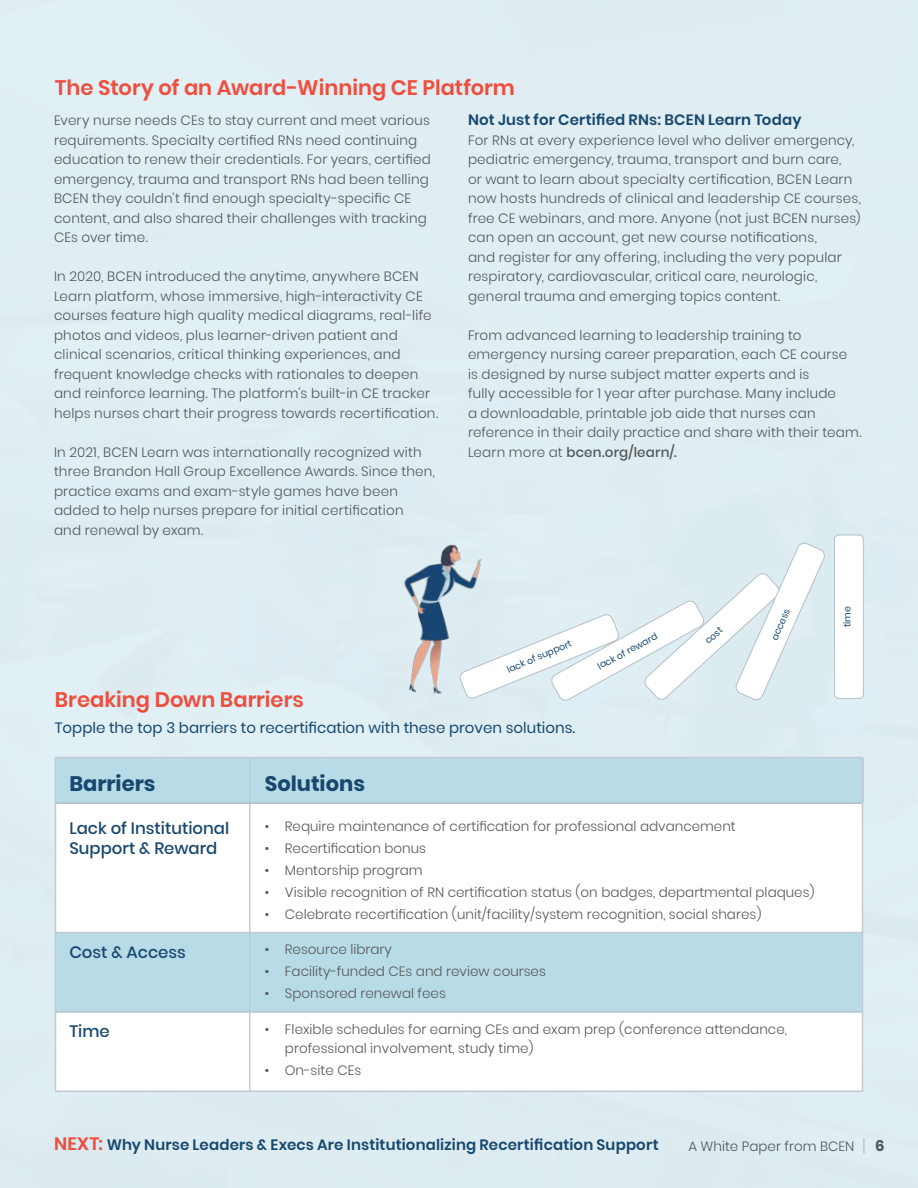
<style>
.page{position:relative;width:918px;height:1188px;background:#e1f0f5}
.page>*{position:absolute;margin:0;border:0;box-sizing:border-box;transform-origin:0 0}
.t1{font:600 21px "Poppins";color:#ef4d3d}
.t2{font:700 21px "Poppins";color:#18486f}
.t3{font:500 16.5px/20.2px "Poppins";color:#18486f}
.t4{font:600 15px "Poppins";letter-spacing:.01em;color:#18486f}
.t5{font:15px "Poppins";color:#174870}
.t6{font:700 15px "Poppins";color:#525759}
.t7{font:300 13.5px/19.5px "Poppins";letter-spacing:.015em;color:#525759}
.t8{font:300 13.5px/19.5px "Poppins";color:#57585a}
.t9{font:9.3px "Poppins";color:#174870}
.s1{font-weight:500}
.s2{font-size:18px;color:#ef4d3d}
</style>
<div class="page">
<div style="left:56px;top:758px;width:806px;height:333px;background:#fff"></div>
<div style="left:56px;top:758px;width:808px;height:45px;background:#b8dbe8"></div>
<div style="left:56px;top:933px;width:806px;height:79px;background:#b8dbe8"></div>
<hr style="left:249px;top:758px;width:1px;height:333px;background:#c1cad2">
<hr style="left:55px;top:802px;width:808px;height:2px;background:#b4bfc9">
<hr style="left:55px;top:932px;width:808px;height:1px;background:#c1cad2">
<hr style="left:55px;top:1011px;width:807px;height:1px;background:#c1cad2">
<div style="left:55px;top:757px;width:808px;height:335px;border:2px solid #c1cad2"></div>
<img style="left:404px;top:544px;width:54px;height:150px">
<div style="left:835px;top:535px;width:28px;height:163px;background:#fff;border-radius:4px"></div>
<div style="left:834px;top:535px;width:30px;height:164px;border:1px solid #b4bfc9;border-radius:4px"></div>
<svg style="left:458px;top:542px;width:367px;height:159px"></svg>
<p class="t1" style="left:55px;top:76px;width:462px">The Story of an Award-Winning CE Platform</p>
<p class="t7" style="left:54px;top:111px;width:378px">Every nurse needs CEs to stay current and meet various requirements. Specialty certified RNs need continuing education to renew their credentials. For years, certified emergency, trauma and transport RNs had been telling BCEN they couldn’t find enough specialty-specific CE content, and also shared their challenges with tracking CEs over time.</p>
<p class="t7" style="left:54px;top:267px;width:386px">In 2020, BCEN introduced the anytime, anywhere BCEN Learn platform, whose immersive, high-interactivity CE courses feature high quality medical diagrams, real-life photos and videos, plus learner-driven patient and clinical scenarios, critical thinking experiences, and frequent knowledge checks with rationales to deepen and reinforce learning. The platform’s built-in CE tracker helps nurses chart their progress towards recertification.</p>
<p class="t7" style="left:54px;top:442px;width:383px">In 2021, BCEN Learn was internationally recognized with three Brandon Hall Group Excellence Awards. Since then, practice exams and exam-style games have been added to help nurses prepare for initial certification<br>and renewal by exam.</p>
<p class="t4" style="left:468px;top:111px;width:335px">Not Just for Certified RNs: BCEN Learn Today</p>
<p class="t7" style="left:468px;top:131px;width:394px">For RNs at every experience level who deliver emergency, pediatric emergency, trauma, transport and burn care,<br>or want to learn about specialty certification, BCEN Learn now hosts hundreds of clinical and leadership CE courses, free CE webinars, and more. Anyone (not just BCEN nurses) can open an account, get new course notifications,<br>and register for any offering, including the very popular respiratory, cardiovascular, critical care, neurologic, general trauma and emerging topics content.</p>
<p class="t7" style="left:468px;top:325px;width:395px">From advanced learning to leadership training to emergency nursing career preparation, each CE course<br>is designed by nurse subject matter experts and is<br>fully accessible for 1 year after purchase. Many include<br>a downloadable, printable job aide that nurses can reference in their daily practice and share with their team.<br>Learn more at <span class="s1">bcen.org/learn/.</span></p>
<p class="t9" style="left:505px;top:665px;width:71px;rotate:-23deg">lack of support</p>
<p class="t9" style="left:596px;top:662px;width:68px;rotate:-28deg">lack of reward</p>
<p class="t9" style="left:703px;top:638px;width:22px;rotate:-42deg">cost</p>
<p class="t1" style="left:55px;top:688px;width:251px">Breaking Down Barriers</p>
<p class="t5" style="left:55px;top:719px;width:522px">Topple the top 3 barriers to recertification with these proven solutions.</p>
<p class="t9" style="left:769px;top:638px;width:35px;rotate:-67deg">access</p>
<p class="t9" style="left:842px;top:627px;width:23px;rotate:-90deg">time</p>
<p class="t2" style="left:69px;top:772px;width:88px">Barriers</p>
<p class="t2" style="left:265px;top:772px;width:102px">Solutions</p>
<p class="t8" style="left:265px;top:817px;width:473px">• Require maintenance of certification for professional advancement</p>
<p class="t8" style="left:265px;top:838px;width:163px">• Recertification bonus</p>
<p class="t8" style="left:265px;top:860px;width:159px">• Mentorship program</p>
<p class="t8" style="left:265px;top:882px;width:551px">• Visible recognition of RN certification status (on badges, departmental plaques)</p>
<p class="t8" style="left:265px;top:904px;width:498px">• Celebrate recertification (unit/facility/system recognition, social shares)</p>
<p class="t8" style="left:265px;top:940px;width:129px">• Resource library</p>
<p class="t8" style="left:265px;top:962px;width:283px">• Facility-funded CEs and review courses</p>
<p class="t8" style="left:265px;top:984px;width:183px">• Sponsored renewal fees</p>
<p class="t8" style="left:285px;top:1020px;width:503px;text-indent:-20px">• Flexible schedules for earning CEs and exam prep (conference attendance, professional involvement, study time)</p>
<p class="t8" style="left:265px;top:1061px;width:98px">• On-site CEs</p>
<p class="t3" style="left:69px;top:818px;width:161px">Lack of Institutional<br>Support &amp; Reward</p>
<p class="t3" style="left:69px;top:943px;width:118px">Cost &amp; Access</p>
<p class="t3" style="left:69px;top:1021px;width:42px">Time</p>
<p class="t4" style="left:54px;top:1136px;width:606px"><span class="s2">NEXT:</span> Why Nurse Leaders &amp; Execs Are Institutionalizing Recertification Support</p>
<p class="t7" style="left:688px;top:1136px;width:167px">A White Paper from BCEN</p>
<p class="t6" style="left:875px;top:1137px;width:11px">6</p>
</div>
